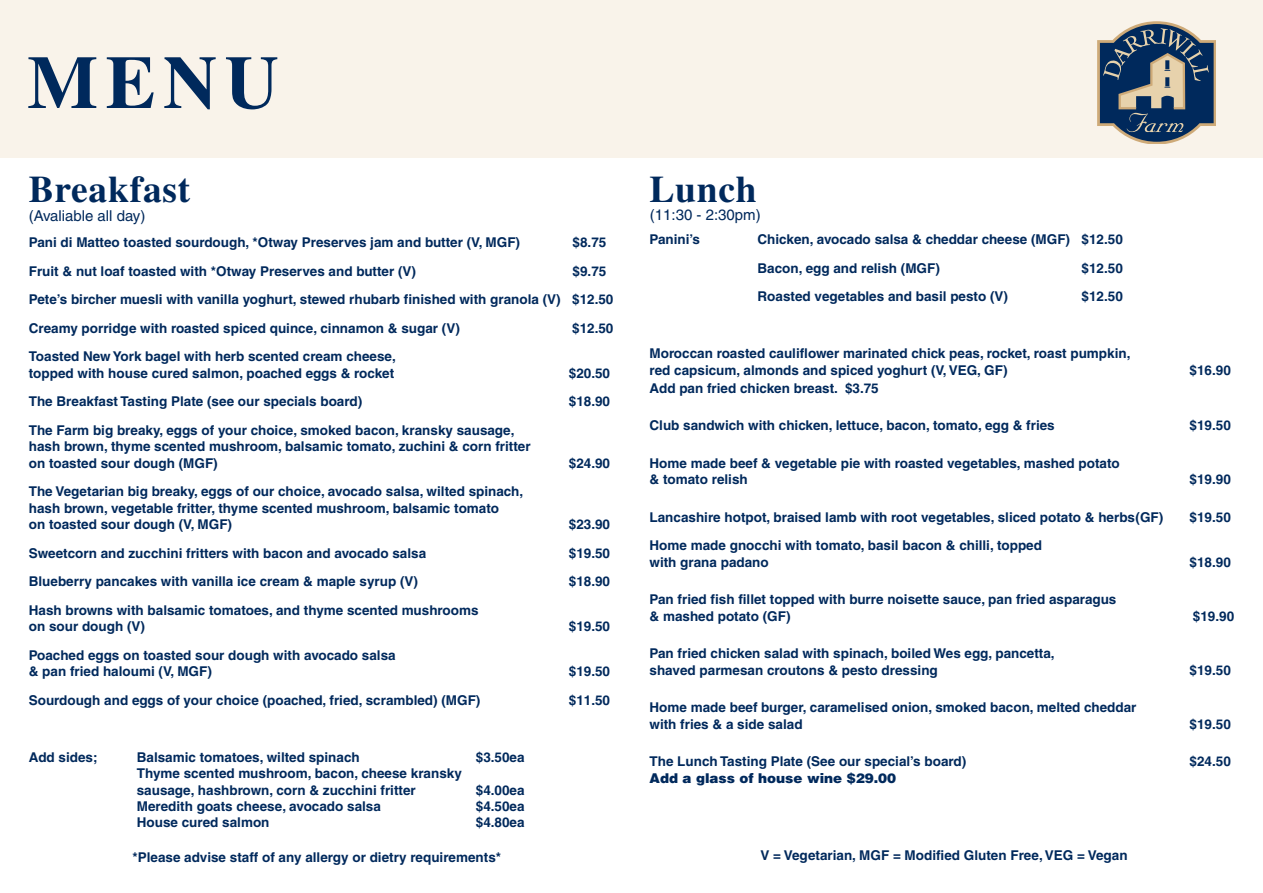
<style>
.page{position:relative;width:1263px;height:893px;background:#fff}
.page>*{position:absolute;margin:0;border:0;box-sizing:border-box;transform-origin:0 0}
.t1{font:700 75px "Times";color:#00295c}
.t2{font:700 37.5px "Times";letter-spacing:.02em;color:#00295c}
.t3{font:15px "Helvetica";color:#00295c}
.t4{font:700 13.5px "Helvetica";color:#00295c}
.t5{font:900 13.5px "Helvetica";color:#00295c}
</style>
<div class="page">
<div style="left:0;top:0;width:1263px;height:157px;background:#f9f3ea"></div>
<svg style="left:1097px;top:21px;width:119px;height:122px;background:#5e6e80"></svg>
<p class="t1" style="left:27px;top:38px;width:253px">MENU</p>
<p class="t2" style="left:29px;top:166px;width:163px">Breakfast</p>
<p class="t2" style="left:649px;top:166px;width:109px">Lunch</p>
<p class="t4" style="left:649px;top:231px;width:52px">Panini’s</p>
<p class="t4" style="left:757px;top:231px;width:367px">Chicken, avocado salsa &amp; cheddar cheese (MGF) $12.50</p>
<p class="t4" style="left:757px;top:260px;width:184px">Bacon, egg and relish (MGF)</p>
<p class="t4" style="left:1081px;top:260px;width:43px">$12.50</p>
<p class="t4" style="left:757px;top:288px;width:252px">Roasted vegetables and basil pesto (V)</p>
<p class="t4" style="left:1081px;top:288px;width:43px">$12.50</p>
<p class="t3" style="left:29px;top:207px;width:118px">(Avaliable all day)</p>
<p class="t3" style="left:650px;top:206px;width:112px">(11:30 - 2:30pm)</p>
<p class="t4" style="left:29px;top:234px;width:493px">Pani di Matteo toasted sourdough, *Otway Preserves jam and butter (V, MGF)</p>
<p class="t4" style="left:573px;top:234px;width:35px">$8.75</p>
<p class="t4" style="left:29px;top:263px;width:389px">Fruit &amp; nut loaf toasted with *Otway Preserves and butter (V)</p>
<p class="t4" style="left:573px;top:263px;width:35px">$9.75</p>
<p class="t4" style="left:29px;top:291px;width:586px">Pete’s bircher muesli with vanilla yoghurt, stewed rhubarb finished with granola (V) $12.50</p>
<p class="t4" style="left:29px;top:320px;width:433px">Creamy porridge with roasted spiced quince, cinnamon &amp; sugar (V)</p>
<p class="t4" style="left:572px;top:320px;width:43px">$12.50</p>
<p class="t4" style="left:29px;top:348px;width:369px">Toasted New York bagel with herb scented cream cheese,</p>
<p class="t4" style="left:29px;top:365px;width:367px">topped with house cured salmon, poached eggs &amp; rocket</p>
<p class="t4" style="left:569px;top:365px;width:43px">$20.50</p>
<p class="t4" style="left:29px;top:393px;width:335px">The Breakfast Tasting Plate (see our specials board)</p>
<p class="t4" style="left:569px;top:393px;width:43px">$18.90</p>
<p class="t4" style="left:29px;top:422px;width:487px">The Farm big breaky, eggs of your choice, smoked bacon, kransky sausage,</p>
<p class="t4" style="left:29px;top:438px;width:503px">hash brown, thyme scented mushroom, balsamic tomato, zuchini &amp; corn fritter</p>
<p class="t4" style="left:29px;top:455px;width:190px">on toasted sour dough (MGF)</p>
<p class="t4" style="left:569px;top:455px;width:43px">$24.90</p>
<p class="t4" style="left:29px;top:483px;width:496px">The Vegetarian big breaky, eggs of our choice, avocado salsa, wilted spinach,</p>
<p class="t4" style="left:29px;top:500px;width:472px">hash brown, vegetable fritter, thyme scented mushroom, balsamic tomato</p>
<p class="t4" style="left:29px;top:516px;width:205px">on toasted sour dough (V, MGF)</p>
<p class="t4" style="left:569px;top:516px;width:43px">$23.90</p>
<p class="t4" style="left:29px;top:545px;width:399px">Sweetcorn and zucchini fritters with bacon and avocado salsa</p>
<p class="t4" style="left:569px;top:545px;width:43px">$19.50</p>
<p class="t4" style="left:29px;top:573px;width:391px">Blueberry pancakes with vanilla ice cream &amp; maple syrup (V)</p>
<p class="t4" style="left:569px;top:573px;width:43px">$18.90</p>
<p class="t4" style="left:29px;top:602px;width:451px">Hash browns with balsamic tomatoes, and thyme scented mushrooms</p>
<p class="t4" style="left:29px;top:618px;width:118px">on sour dough (V)</p>
<p class="t4" style="left:569px;top:618px;width:43px">$19.50</p>
<p class="t4" style="left:29px;top:647px;width:368px">Poached eggs on toasted sour dough with avocado salsa</p>
<p class="t4" style="left:29px;top:663px;width:185px">&amp; pan fried haloumi (V, MGF)</p>
<p class="t4" style="left:569px;top:663px;width:43px">$19.50</p>
<p class="t4" style="left:29px;top:692px;width:453px">Sourdough and eggs of your choice (poached, fried, scrambled) (MGF)</p>
<p class="t4" style="left:569px;top:692px;width:43px">$11.50</p>
<p class="t4" style="left:649px;top:345px;width:482px">Moroccan roasted cauliflower marinated chick peas, rocket, roast pumpkin,</p>
<p class="t4" style="left:649px;top:362px;width:359px">red capsicum, almonds and spiced yoghurt (V, VEG, GF)</p>
<p class="t4" style="left:1189px;top:362px;width:43px">$16.90</p>
<p class="t4" style="left:649px;top:380px;width:231px">Add pan fried chicken breast. $3.75</p>
<p class="t4" style="left:649px;top:417px;width:407px">Club sandwich with chicken, lettuce, bacon, tomato, egg &amp; fries</p>
<p class="t4" style="left:1189px;top:417px;width:43px">$19.50</p>
<p class="t4" style="left:649px;top:455px;width:472px">Home made beef &amp; vegetable pie with roasted vegetables, mashed potato</p>
<p class="t4" style="left:649px;top:471px;width:100px">&amp; tomato relish</p>
<p class="t4" style="left:1189px;top:471px;width:43px">$19.90</p>
<p class="t4" style="left:649px;top:509px;width:515px">Lancashire hotpot, braised lamb with root vegetables, sliced potato &amp; herbs(GF)</p>
<p class="t4" style="left:1189px;top:509px;width:43px">$19.50</p>
<p class="t4" style="left:649px;top:537px;width:394px">Home made gnocchi with tomato, basil bacon &amp; chilli, topped</p>
<p class="t4" style="left:649px;top:554px;width:121px">with grana padano</p>
<p class="t4" style="left:1189px;top:554px;width:43px">$18.90</p>
<p class="t4" style="left:649px;top:591px;width:468px">Pan fried fish fillet topped with burre noisette sauce, pan fried asparagus</p>
<p class="t4" style="left:649px;top:608px;width:143px">&amp; mashed potato (GF)</p>
<p class="t4" style="left:1193px;top:608px;width:43px">$19.90</p>
<p class="t4" style="left:649px;top:645px;width:407px">Pan fried chicken salad with spinach, boiled Wes egg, pancetta,</p>
<p class="t4" style="left:649px;top:662px;width:290px">shaved parmesan croutons &amp; pesto dressing</p>
<p class="t4" style="left:1189px;top:662px;width:43px">$19.50</p>
<p class="t4" style="left:649px;top:699px;width:488px">Home made beef burger, caramelised onion, smoked bacon, melted cheddar</p>
<p class="t4" style="left:649px;top:716px;width:155px">with fries &amp; a side salad</p>
<p class="t4" style="left:1189px;top:716px;width:43px">$19.50</p>
<p class="t4" style="left:649px;top:753px;width:318px">The Lunch Tasting Plate (See our special’s board)</p>
<p class="t4" style="left:1189px;top:753px;width:43px">$24.50</p>
<p class="t5" style="left:649px;top:769px;width:248px">Add a glass of house wine $29.00</p>
<p class="t4" style="left:29px;top:749px;width:70px">Add sides;</p>
<p class="t4" style="left:137px;top:749px;width:224px">Balsamic tomatoes, wilted spinach</p>
<p class="t4" style="left:476px;top:749px;width:50px">$3.50ea</p>
<p class="t4" style="left:137px;top:765px;width:327px">Thyme scented mushroom, bacon, cheese kransky</p>
<p class="t4" style="left:137px;top:782px;width:281px">sausage, hashbrown, corn &amp; zucchini fritter</p>
<p class="t4" style="left:476px;top:782px;width:50px">$4.00ea</p>
<p class="t4" style="left:137px;top:798px;width:246px">Meredith goats cheese, avocado salsa</p>
<p class="t4" style="left:476px;top:798px;width:50px">$4.50ea</p>
<p class="t4" style="left:137px;top:814px;width:134px">House cured salmon</p>
<p class="t4" style="left:476px;top:814px;width:50px">$4.80ea</p>
<p class="t4" style="left:132px;top:849px;width:370px">*Please advise staff of any allergy or dietry requirements*</p>
<p class="t4" style="left:760px;top:847px;width:369px">V = Vegetarian, MGF = Modified Gluten Free, VEG = Vegan</p>
</div>
